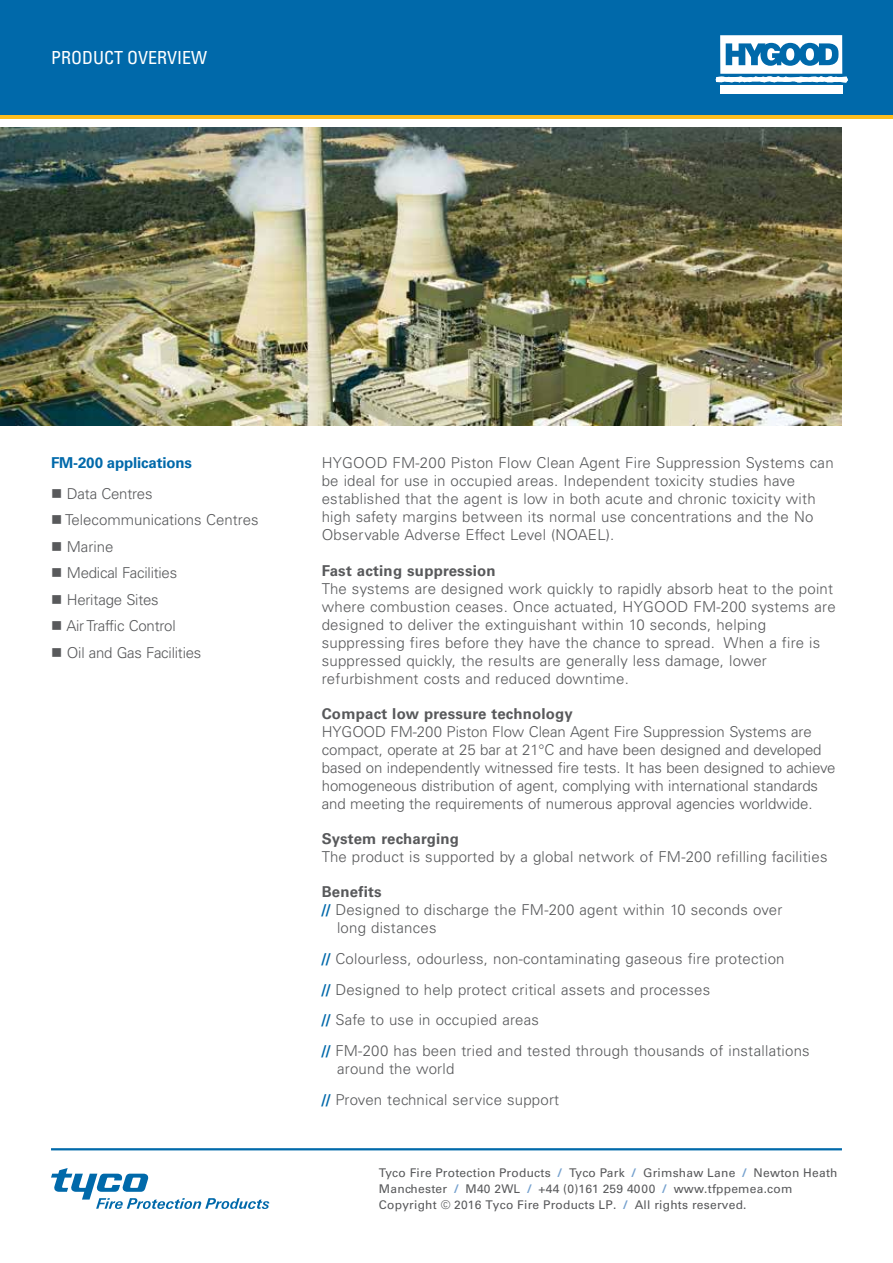
<style>
.page{position:relative;width:893px;height:1263px;background:#fff}
.page>*{position:absolute;margin:0;border:0;box-sizing:border-box;transform-origin:0 0}
.t1{font:condensed 18px "Univers LT Std";color:#fff}
.t2{font:300 15px/18px "Univers LT Std";letter-spacing:.015em;color:#58595b}
.t3{font:300 15px/18px "Univers LT Std";letter-spacing:-.005em;color:#58595b}
.t4{font:300 15px "Univers LT Std";letter-spacing:-.015em;color:#58595b}
.t5{font:700 15px "Univers LT Std";letter-spacing:.015em;color:#58595b}
.t6{font:700 15px "Univers LT Std";letter-spacing:-.01em;color:#0069aa}
.t7{font:12px/15.8px "Univers LT Std";letter-spacing:.02em;color:#58595b}
.s1{font-weight:700;font-stretch:condensed;color:#0069aa}
.s2{font-weight:700;color:#75a1ce}
</style>
<div class="page">
<img style="left:0;top:128px;width:842px;height:297px">
<hr style="left:51px;top:1148px;width:791px;height:2px;background:#0069aa">
<svg style="left:51px;top:1168px;width:218px;height:41px"></svg>
<hr style="left:0;top:115px;width:893px;height:4px;background:#febe1f">
<div style="left:0;top:0;width:893px;height:115px;background:#0069aa"></div>
<div style="left:721px;top:85px;width:122px;height:9px;background:#fff"></div>
<svg style="left:716px;top:35px;width:132px;height:48px"></svg>
<p class="t1" style="left:51px;top:46px;width:158px">PRODUCT OVERVIEW</p>
<p class="t6" style="left:51px;top:454px;width:142px">FM-200 applications</p>
<p class="t4" style="left:51px;top:484px;width:103px">■ Data Centres</p>
<p class="t2" style="left:51px;top:511px;width:209px">■ Telecommunications Centres</p>
<p class="t2" style="left:51px;top:537px;width:64px">■ Marine</p>
<p class="t4" style="left:51px;top:564px;width:128px">■ Medical Facilities</p>
<p class="t4" style="left:51px;top:590px;width:109px">■ Heritage Sites</p>
<p class="t4" style="left:51px;top:617px;width:126px">■ Air Traffic Control</p>
<p class="t4" style="left:51px;top:643px;width:152px">■ Oil and Gas Facilities</p>
<p class="t2" style="left:322px;top:454px;width:513px">HYGOOD FM-200 Piston Flow Clean Agent Fire Suppression Systems can be ideal for use in occupied areas. Independent toxicity studies have established that the agent is low in both acute and chronic toxicity with high safety margins between its normal use concentrations and the No Observable Adverse Effect Level (NOAEL).</p>
<p class="t5" style="left:322px;top:562px;width:175px">Fast acting suppression</p>
<p class="t2" style="left:322px;top:580px;width:515px">The systems are designed work quickly to rapidly absorb heat to the point where combustion ceases. Once actuated, HYGOOD FM-200 systems are designed to deliver the extinguishant within 10 seconds, helping suppressing fires before they have the chance to spread. When a fire is suppressed quickly, the results are generally less damage, lower refurbishment costs and reduced downtime.</p>
<p class="t5" style="left:322px;top:705px;width:252px">Compact low pressure technology</p>
<p class="t3" style="left:322px;top:723px;width:515px">HYGOOD FM-200 Piston Flow Clean Agent Fire Suppression Systems are compact, operate at 25 bar at 21°C and have been designed and developed based on independently witnessed fire tests. It has been designed to achieve homogeneous distribution of agent, complying with international standards and meeting the requirements of numerous approval agencies worldwide.</p>
<p class="t5" style="left:322px;top:830px;width:139px">System recharging</p>
<p class="t2" style="left:322px;top:848px;width:507px">The product is supported by a global network of FM-200 refilling facilities</p>
<p class="t5" style="left:322px;top:883px;width:61px">Benefits</p>
<p class="t2" style="left:322px;top:901px;width:462px"><span class="s1">//</span> Designed to discharge the FM-200 agent within 10 seconds over</p>
<p class="t2" style="left:337px;top:919px;width:101px">long distances</p>
<p class="t2" style="left:322px;top:943px;width:489px;line-height:30.8px"><span class="s1">//</span> Colourless, odourless, non-contaminating gaseous fire protection<br><span class="s1">//</span> Designed to help protect critical assets and processes<br><span class="s1">//</span> Safe to use in occupied areas<br><span class="s1">//</span> FM-200 has been tried and tested through thousands of installations</p>
<p class="t2" style="left:322px;top:1053px;width:239px;line-height:30.8px;text-indent:15px">around the world<br><span class="s1">//</span> Proven technical service support</p>
<p class="t7" style="left:379px;top:1165px;width:460px">Tyco Fire Protection Products <span class="s2">/</span> Tyco Park <span class="s2">/</span> Grimshaw Lane <span class="s2">/</span> Newton Heath<br>Manchester <span class="s2">/</span> M40 2WL <span class="s2">/</span> +44 (0)161 259 4000 <span class="s2">/</span> www.tfppemea.com<br>Copyright © 2016 Tyco Fire Products LP. <span class="s2">/</span> All rights reserved.</p>
</div>
